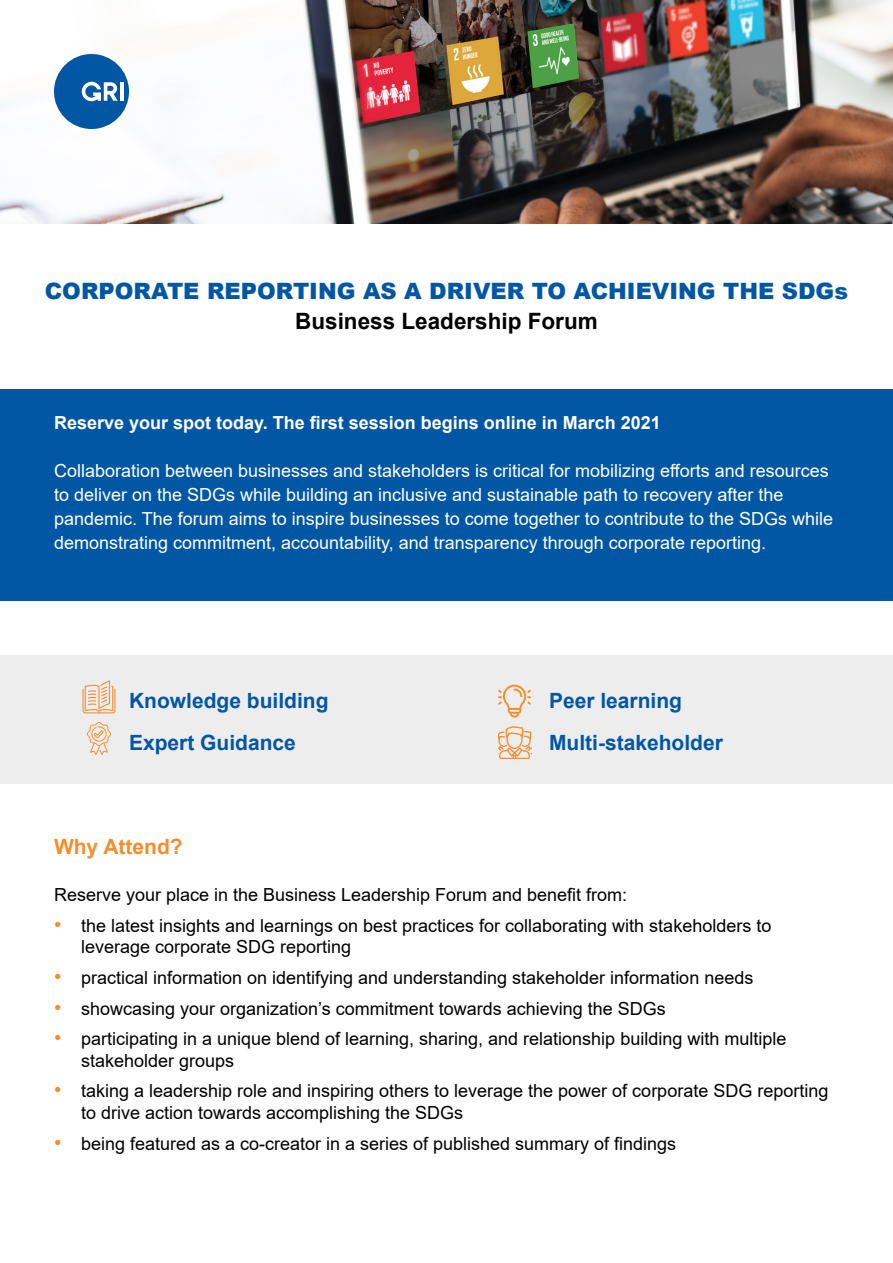
<style>
.page{position:relative;width:893px;height:1263px;background:#fff}
.page>*{position:absolute;margin:0;border:0;box-sizing:border-box;transform-origin:0 0}
.t1{font:900 22.5px "Arial";color:#0257a5}
.t2{font:700 22.5px "Arial";color:#000}
.t3{font:700 21px/42px "Arial";color:#0257a5}
.t4{font:700 21px "Arial";color:#f68d2c}
.t5{font:18px/21.6px "Arial";color:#000}
.t6{font:18px/24px "Arial";color:#fff}
.t7{font:700 18px "Arial";color:#fff}
.s1{font-size:21px;color:#f68d2c}
</style>
<div class="page">
<img style="left:0;top:0;width:893px;height:223px">
<div style="left:54px;top:54px;width:75px;height:75px;background:#0257a5;border-radius:50%"></div>
<hr style="left:120px;top:82px;width:4px;height:19px;background:#fff">
<svg style="left:82px;top:82px;width:36px;height:19px"></svg>
<div style="left:0;top:656px;width:893px;height:128px;background:#ededee"></div>
<div style="left:0;top:389px;width:893px;height:212px;background:#0257a5"></div>
<svg style="left:87px;top:722px;width:24px;height:33px"></svg>
<svg style="left:83px;top:680px;width:33px;height:33px"></svg>
<svg style="left:498px;top:726px;width:33px;height:33px"></svg>
<svg style="left:498px;top:685px;width:33px;height:33px"></svg>
<p class="t1" style="left:45px;top:275px;width:805px">CORPORATE REPORTING AS A DRIVER TO ACHIEVING THE SDGs</p>
<p class="t2" style="left:295px;top:305px;width:304px">Business Leadership Forum</p>
<p class="t7" style="left:54px;top:410px;width:608px">Reserve your spot today. The first session begins online in March 2021</p>
<p class="t6" style="left:54px;top:459px;width:781px">Collaboration between businesses and stakeholders is critical for mobilizing efforts and resources to deliver on the SDGs while building an inclusive and sustainable path to recovery after the pandemic. The forum aims to inspire businesses to come together to contribute to the SDGs while demonstrating commitment, accountability, and transparency through corporate reporting.</p>
<p class="t3" style="left:129px;top:679px;width:201px">Knowledge building<br>Expert Guidance</p>
<p class="t3" style="left:549px;top:679px;width:175px">Peer learning<br>Multi-stakeholder</p>
<p class="t4" style="left:54px;top:832px;width:130px">Why Attend?</p>
<p class="t5" style="left:54px;top:884px;width:575px">Reserve your place in the Business Leadership Forum and benefit from:</p>
<p class="t5" style="left:81px;top:914px;width:692px;text-indent:-27px"><span class="s1">•</span> the latest insights and learnings on best practices for collaborating with stakeholders to leverage corporate SDG reporting</p>
<p class="t5" style="left:54px;top:967px;width:701px"><span class="s1">•</span> practical information on identifying and understanding stakeholder information needs</p>
<p class="t5" style="left:54px;top:997px;width:613px"><span class="s1">•</span> showcasing your organization’s commitment towards achieving the SDGs</p>
<p class="t5" style="left:81px;top:1028px;width:707px;text-indent:-27px"><span class="s1">•</span> participating in a unique blend of learning, sharing, and relationship building with multiple stakeholder groups</p>
<p class="t5" style="left:81px;top:1080px;width:749px;text-indent:-27px"><span class="s1">•</span> taking a leadership role and inspiring others to leverage the power of corporate SDG reporting to drive action towards accomplishing the SDGs</p>
<p class="t5" style="left:54px;top:1132px;width:624px"><span class="s1">•</span> being featured as a co-creator in a series of published summary of findings</p>
</div>
